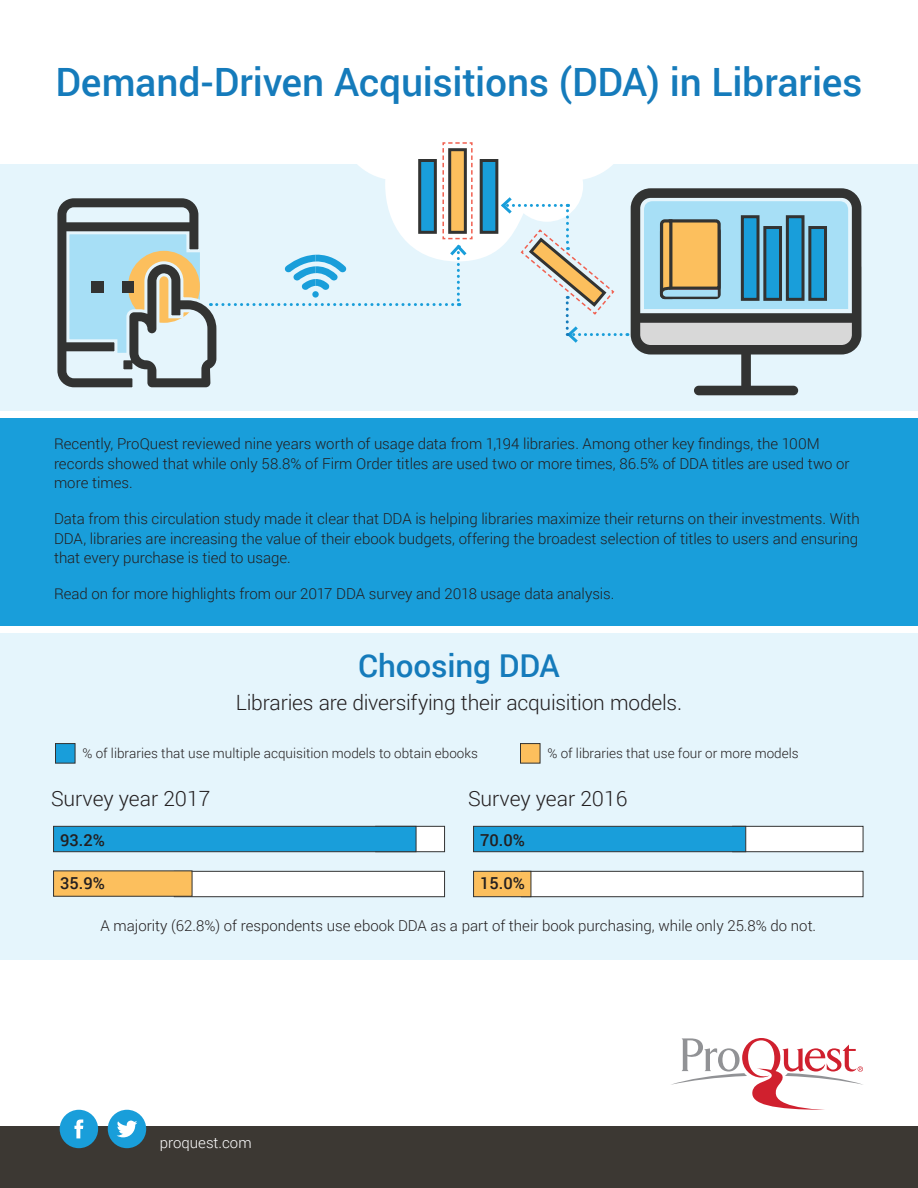
<style>
.page{position:relative;width:918px;height:1188px;background:#fff}
.page>*{position:absolute;margin:0;border:0;box-sizing:border-box;transform-origin:0 0}
.t1{font:500 39px "Roboto";letter-spacing:-.005em;color:#157bbb}
.t2{font:500 31.5px "Roboto";letter-spacing:-.005em;color:#157bbb}
.t3{font:300 21px "Roboto";letter-spacing:-.005em;color:#231f20}
.t4{font:500 16.5px "Roboto";color:#231f20}
.t5{font:300 15px/19.5px "Roboto";color:#231f20}
.t6{font:300 15px "Roboto";color:#fff}
.t7{font:300 13.5px "Roboto";color:#231f20}
</style>
<div class="page">
<div style="left:0;top:633px;width:918px;height:327px;background:#e5f5fc"></div>
<div style="left:521px;top:871px;width:342px;height:26px;background:#fff;border:1px solid #323332"></div>
<div style="left:732px;top:826px;width:131px;height:26px;background:#fff;border:1px solid #323332"></div>
<div style="left:174px;top:871px;width:271px;height:26px;background:#fff;border:1px solid #323332"></div>
<div style="left:375px;top:826px;width:70px;height:26px;background:#fff;border:1px solid #323332"></div>
<div style="left:0;top:418px;width:918px;height:208px;background:#199eda"></div>
<div style="left:0;top:165px;width:918px;height:246px;background:#e5f5fc"></div>
<svg style="left:473px;top:159px;width:158px;height:102px;fill:#fff"></svg>
<div style="left:480px;top:159px;width:18px;height:75px;background:#199eda;border:3px solid #323332"></div>
<svg style="left:53px;top:142px;width:420px;height:246px"></svg>
<svg style="left:312px;top:291px;width:7px;height:7px"></svg>
<svg style="left:631px;top:188px;width:230px;height:207px"></svg>
<svg style="left:499px;top:194px;width:122px;height:149px"></svg>
<div style="left:55px;top:743px;width:20px;height:21px;background:#199eda;border:1px solid #323332"></div>
<div style="left:520px;top:743px;width:20px;height:21px;background:#fcbf5d;border:1px solid #323332"></div>
<div style="left:473px;top:826px;width:273px;height:26px;background:#199eda;border:1px solid #323332"></div>
<div style="left:473px;top:871px;width:58px;height:26px;background:#fcbf5d;border:1px solid #323332"></div>
<div style="left:53px;top:826px;width:363px;height:26px;background:#199eda;border:1px solid #323332"></div>
<div style="left:53px;top:871px;width:139px;height:26px;background:#fcbf5d;border:1px solid #323332"></div>
<svg style="left:644px;top:201px;width:204px;height:108px;background:#89b4bb"></svg>
<div style="left:0;top:1127px;width:918px;height:61px;background:#3c3833"></div>
<div style="left:60px;top:1110px;width:38px;height:38px;background:#199eda;border-radius:50%"></div>
<svg style="left:74px;top:1120px;width:9px;height:18px"></svg>
<div style="left:108px;top:1110px;width:38px;height:38px;background:#199eda;border-radius:50%"></div>
<svg style="left:117px;top:1121px;width:20px;height:16px"></svg>
<svg style="left:671px;top:1038px;width:192px;height:72px"></svg>
<p class="t1" style="left:55px;top:55px;width:809px">Demand-Driven Acquisitions (DDA) in Libraries</p>
<p class="t5" style="left:54px;top:434px;width:797px">Recently, ProQuest reviewed nine years worth of usage data from 1,194 libraries. Among other key findings, the 100M records showed that while only 58.8% of Firm Order titles are used two or more times, 86.5% of DDA titles are used two or more times.</p>
<p class="t5" style="left:54px;top:509px;width:808px">Data from this circulation study made it clear that DDA is helping libraries maximize their returns on their investments. With<br>DDA, libraries are increasing the value of their ebook budgets, offering the broadest selection of titles to users and ensuring that every purchase is tied to usage.</p>
<p class="t5" style="left:54px;top:584px;width:562px">Read on for more highlights from our 2017 DDA survey and 2018 usage data analysis.</p>
<p class="t2" style="left:358px;top:644px;width:203px">Choosing DDA</p>
<p class="t3" style="left:236px;top:688px;width:448px">Libraries are diversifying their acquisition models.</p>
<p class="t7" style="left:82px;top:744px;width:397px">% of libraries that use multiple acquisition models to obtain ebooks</p>
<p class="t7" style="left:548px;top:744px;width:253px">% of libraries that use four or more models</p>
<p class="t3" style="left:51px;top:784px;width:161px">Survey year 2017</p>
<p class="t3" style="left:468px;top:784px;width:161px">Survey year 2016</p>
<p class="t4" style="left:60px;top:828px;width:46px">93.2%</p>
<p class="t4" style="left:60px;top:872px;width:46px">35.9%</p>
<p class="t4" style="left:480px;top:828px;width:46px">70.0%</p>
<p class="t4" style="left:480px;top:872px;width:46px">15.0%</p>
<p class="t5" style="left:100px;top:916px;width:717px">A majority (62.8%) of respondents use ebook DDA as a part of their book purchasing, while only 25.8% do not.</p>
<p class="t6" style="left:160px;top:1132px;width:93px"><sup>2</sup>proquest.com</p>
</div>
